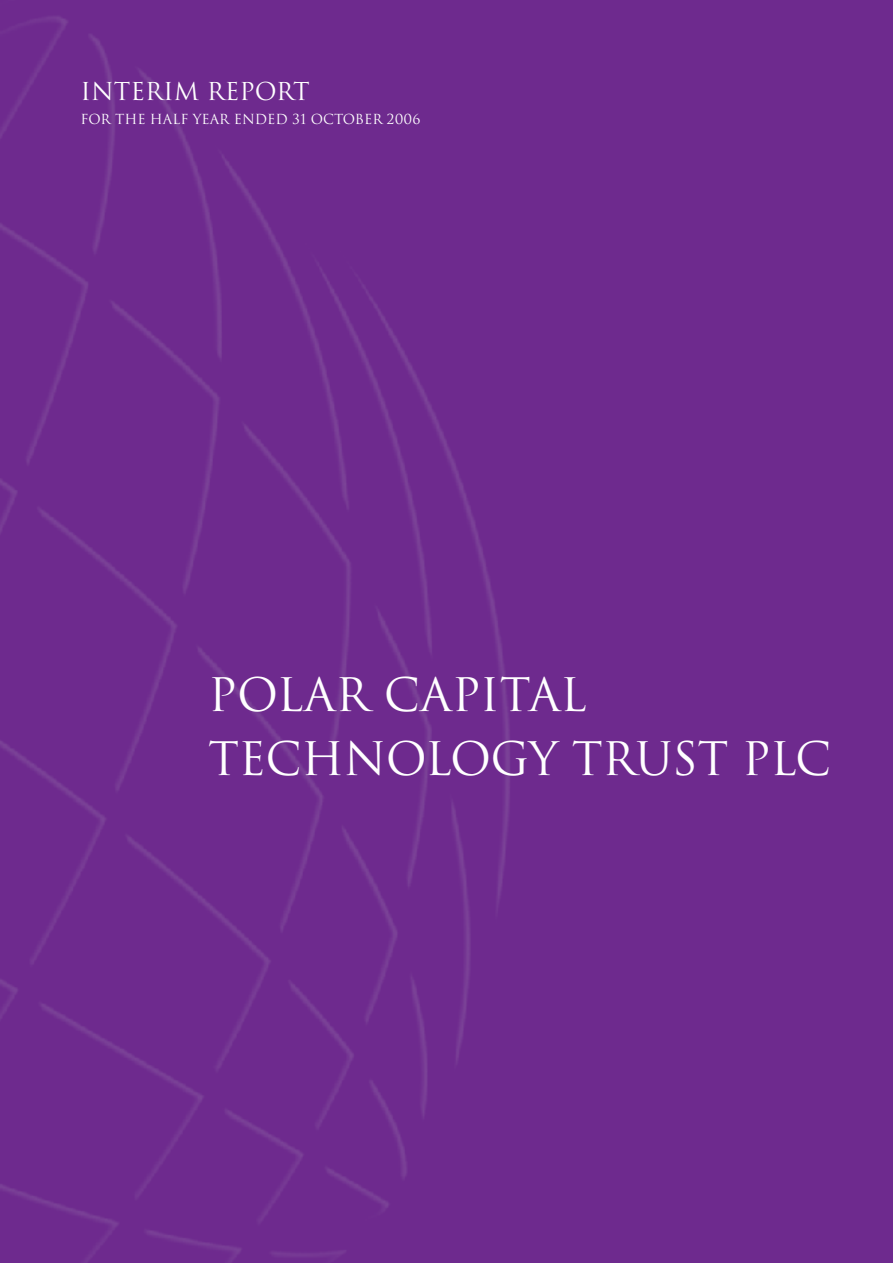
<style>
.page{position:relative;width:893px;height:1263px;background:#6e2a8e}
.page>*{position:absolute;margin:0;border:0;box-sizing:border-box;transform-origin:0 0}
.t1{font:45px/64.5px "Trajan";letter-spacing:-.015em;color:#fff}
.t2{font:24px "Trajan";color:#fff}
.t3{font:13.5px "Trajan";color:#fff}
</style>
<div class="page">
<img style="left:0;top:16px;width:510px;height:1247px">
<h2 class="t2" style="left:81px;top:77px;width:231px">INTERIM REPORT</h2>
<p class="t3" style="left:81px;top:111px;width:341px">FOR THE HALF YEAR ENDED 31 OCTOBER 2006</p>
<h1 class="t1" style="left:208px;top:663px;width:625px">POLAR CAPITAL<br>TECHNOLOGY TRUST PLC</h1>
</div>
